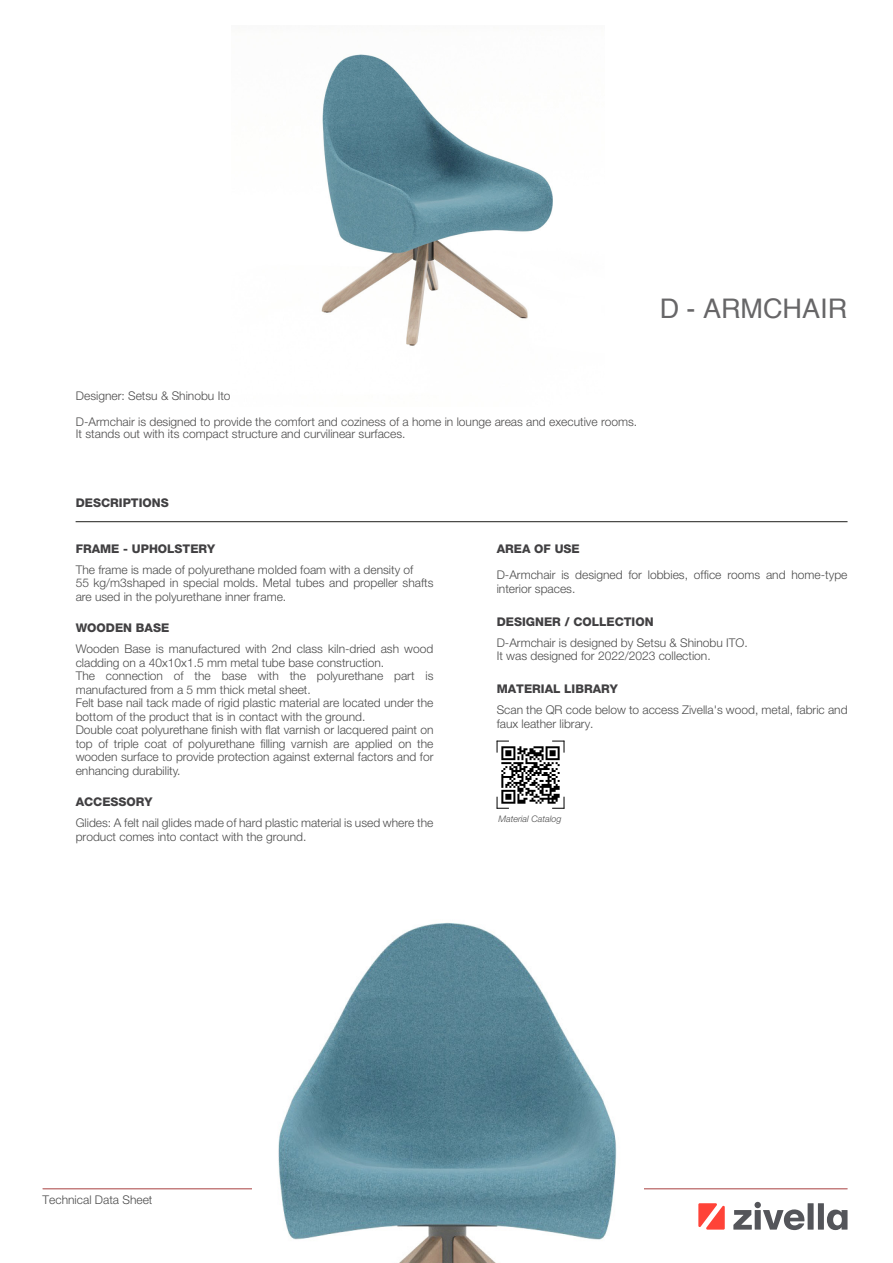
<style>
.page{position:relative;width:893px;height:1263px;background:#fff}
.page>*{position:absolute;margin:0;border:0;box-sizing:border-box;transform-origin:0 0}
.t1{font:27px "Helvetica";color:#414042}
.t2{font:300 12px/13.5px "Helvetica Neue LT Pro";color:#4c4c4c}
.t3{font:300 12px/25.5px "Helvetica Neue LT Pro";color:#4d4c4c}
.t4{font:800 12px "Helvetica Neue LT Pro";color:#414042}
.t5{font:italic 300 9px "Helvetica Neue LT Pro";color:#4c4c4c}
</style>
<div class="page">
<img style="left:321px;top:54px;width:232px;height:292px">
<hr style="left:43px;top:1188px;width:804px;height:1px;background:#b15050">
<hr style="left:76px;top:521px;width:771px;height:1px;background:#1d1d1b">
<img style="left:501px;top:746px;width:59px;height:58px">
<svg style="left:497px;top:797px;width:12px;height:12px"></svg>
<svg style="left:552px;top:797px;width:13px;height:12px"></svg>
<svg style="left:552px;top:741px;width:13px;height:12px"></svg>
<svg style="left:497px;top:741px;width:12px;height:12px"></svg>
<svg style="left:733px;top:1210px;width:19px;height:19px"></svg>
<div style="left:755px;top:1210px;width:6px;height:19px;background:#54555a"></div>
<div style="left:754px;top:1202px;width:7px;height:6px;background:#54555a;border-radius:50%"></div>
<svg style="left:763px;top:1209px;width:42px;height:21px"></svg>
<div style="left:808px;top:1203px;width:6px;height:26px;background:#54555a"></div>
<div style="left:818px;top:1203px;width:6px;height:26px;background:#54555a"></div>
<svg style="left:827px;top:1209px;width:20px;height:21px"></svg>
<svg style="left:698px;top:1203px;width:27px;height:26px"></svg>
<img style="left:252px;top:922px;width:391px;height:341px">
<h1 class="t1" style="left:660px;top:288px;width:189px">D - ARMCHAIR</h1>
<p class="t3" style="left:76px;top:383px;width:563px">Designer: Setsu &amp; Shinobu Ito<br>D-Armchair is designed to provide the comfort and coziness of a home in lounge areas and executive rooms.</p>
<p class="t3" style="left:76px;top:421px;width:331px">It stands out with its compact structure and curvilinear surfaces.</p>
<p class="t4" style="left:76px;top:496px;width:94px">DESCRIPTIONS</p>
<p class="t4" style="left:76px;top:541px;width:141px">FRAME - UPHOLSTERY</p>
<p class="t2" style="left:76px;top:562px;width:359px">The frame is made of polyurethane molded foam with a density of<br>55 kg/m3shaped in special molds. Metal tubes and propeller shafts are used in the polyurethane inner frame.</p>
<p class="t4" style="left:76px;top:621px;width:95px">WOODEN BASE</p>
<p class="t2" style="left:76px;top:642px;width:359px">Wooden Base is manufactured with 2nd class kiln-dried ash wood cladding on a 40x10x1.5 mm metal tube base construction.<br>The connection of the base with the polyurethane part is manufactured from a 5 mm thick metal sheet.<br>Felt base nail tack made of rigid plastic material are located under the bottom of the product that is in contact with the ground.<br>Double coat polyurethane finish with flat varnish or lacquered paint on top of triple coat of polyurethane filling varnish are applied on the wooden surface to provide protection against external factors and for enhancing durability.</p>
<p class="t4" style="left:76px;top:795px;width:78px">ACCESSORY</p>
<p class="t2" style="left:76px;top:816px;width:359px">Glides: A felt nail glides made of hard plastic material is used where the product comes into contact with the ground.</p>
<p class="t4" style="left:497px;top:541px;width:85px">AREA OF USE</p>
<p class="t2" style="left:497px;top:568px;width:352px">D-Armchair is designed for lobbies, office rooms and home-type interior spaces.</p>
<p class="t4" style="left:497px;top:614px;width:158px">DESIGNER / COLLECTION</p>
<p class="t2" style="left:497px;top:635px;width:253px">D-Armchair is designed by Setsu &amp; Shinobu ITO.<br>It was designed for 2022/2023 collection.</p>
<p class="t4" style="left:497px;top:682px;width:123px">MATERIAL LIBRARY</p>
<p class="t2" style="left:497px;top:703px;width:352px">Scan the QR code below to access Zivella's wood, metal, fabric and faux leather library.</p>
<p class="t5" style="left:498px;top:813px;width:65px">Material Catalog</p>
<p class="t2" style="left:43px;top:1193px;width:111px">Technical Data Sheet</p>
</div>
